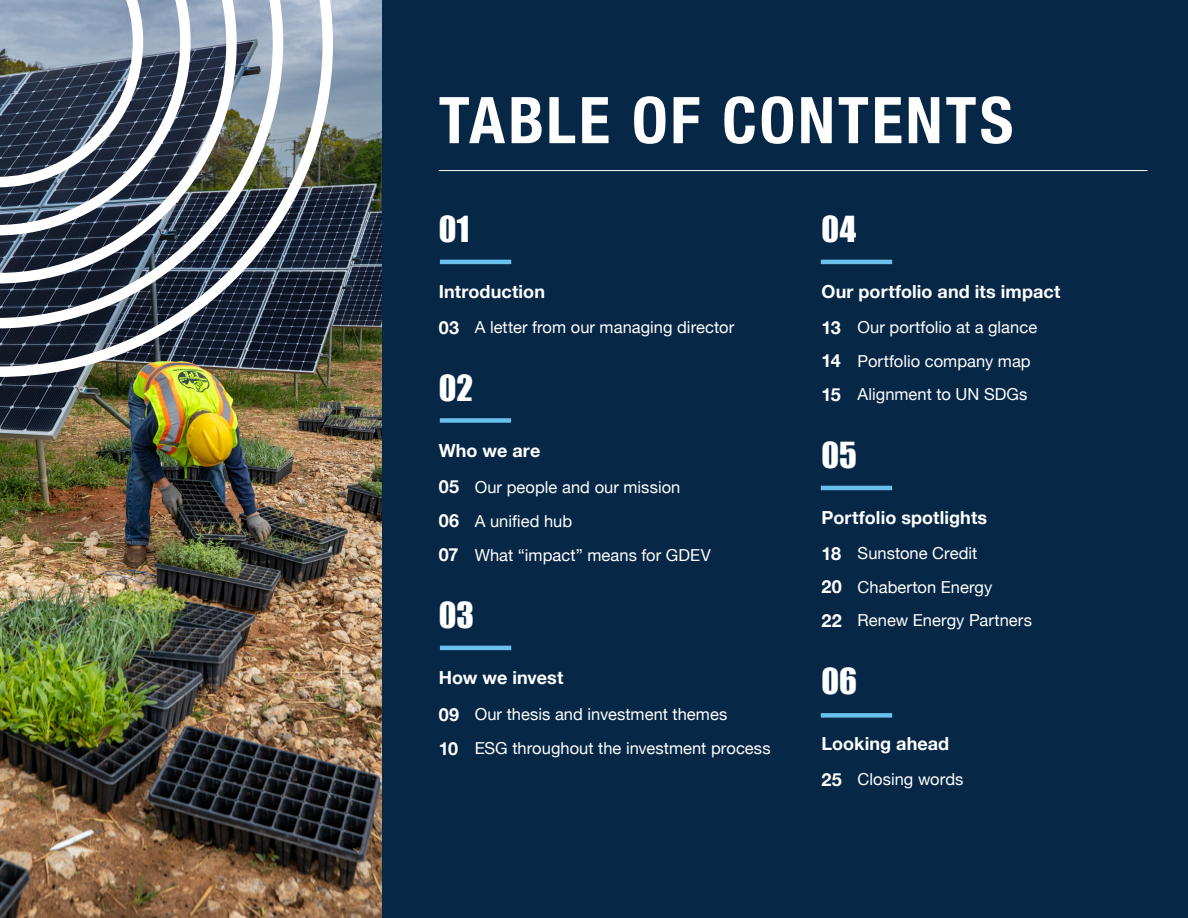
<style>
.page{position:relative;width:1188px;height:918px;background:#fff}
.page>*{position:absolute;margin:0;border:0;box-sizing:border-box;transform-origin:0 0}
.t1{font:700 condensed 64.5px "Helvetica Neue";letter-spacing:.045em;color:#fff}
.Section_number{font:33px "Impact";color:#fff}
.chapter_name{font:700 18px "Helvetica Neue";letter-spacing:.005em;color:#fff}
.Page_Number{font:700 18px "Helvetica Neue";letter-spacing:.015em;color:#fff}
.List{font:16.5px "Helvetica Neue";color:#fff}
</style>
<div class="page">
<div style="left:381px;top:0;width:807px;height:918px;background:#072746"></div>
<hr style="left:439px;top:170px;width:709px;height:1px;background:#fff">
<img style="left:0;top:0;width:381px;height:918px">
<img style="left:0;top:0;width:338px;height:382px">
<hr style="left:440px;top:260px;width:71px;height:4px;background:#6ac0ec">
<div style="left:440px;top:418px;width:71px;height:5px;background:#6ac0ec"></div>
<hr style="left:440px;top:646px;width:71px;height:4px;background:#6ac0ec">
<hr style="left:821px;top:260px;width:71px;height:4px;background:#6ac0ec">
<hr style="left:821px;top:486px;width:71px;height:4px;background:#6ac0ec">
<div style="left:821px;top:713px;width:71px;height:5px;background:#6ac0ec"></div>
<p class="t1" style="left:439px;top:67px;width:576px">TABLE OF CONTENTS</p>
<p class="Section_number" style="left:439px;top:204px;width:32px">01</p>
<p class="chapter_name" style="left:439px;top:278px;width:108px">Introduction</p>
<p class="Page_Number" style="left:439px;top:313px;width:22px">03</p>
<p class="List" style="left:475px;top:315px;width:261px">A letter from our managing director</p>
<p class="Section_number" style="left:439px;top:362px;width:36px">02</p>
<p class="chapter_name" style="left:439px;top:436px;width:103px">Who we are</p>
<p class="Page_Number" style="left:439px;top:473px;width:22px">05</p>
<p class="Page_Number" style="left:439px;top:507px;width:22px">06</p>
<p class="Page_Number" style="left:439px;top:540px;width:21px">07</p>
<p class="List" style="left:475px;top:475px;width:207px">Our people and our mission</p>
<p class="List" style="left:475px;top:509px;width:99px">A unified hub</p>
<p class="List" style="left:475px;top:543px;width:237px">What “impact” means for GDEV</p>
<p class="Section_number" style="left:439px;top:590px;width:37px">03</p>
<p class="chapter_name" style="left:439px;top:664px;width:126px">How we invest</p>
<p class="Page_Number" style="left:439px;top:700px;width:22px">09</p>
<p class="Page_Number" style="left:439px;top:734px;width:21px">10</p>
<p class="List" style="left:475px;top:702px;width:254px">Our thesis and investment themes</p>
<p class="List" style="left:475px;top:736px;width:297px">ESG throughout the investment process</p>
<p class="Section_number" style="left:822px;top:204px;width:36px">04</p>
<p class="chapter_name" style="left:822px;top:278px;width:240px">Our portfolio and its impact</p>
<p class="Page_Number" style="left:822px;top:313px;width:21px">13</p>
<p class="Page_Number" style="left:822px;top:347px;width:21px">14</p>
<p class="Page_Number" style="left:822px;top:381px;width:21px">15</p>
<p class="List" style="left:858px;top:315px;width:181px">Our portfolio at a glance</p>
<p class="List" style="left:858px;top:349px;width:175px">Portfolio company map</p>
<p class="List" style="left:858px;top:382px;width:171px">Alignment to UN SDGs</p>
<p class="Section_number" style="left:822px;top:430px;width:37px">05</p>
<p class="chapter_name" style="left:822px;top:504px;width:167px">Portfolio spotlights</p>
<p class="Page_Number" style="left:822px;top:539px;width:21px">18</p>
<p class="Page_Number" style="left:822px;top:573px;width:22px">20</p>
<p class="Page_Number" style="left:822px;top:607px;width:22px">22</p>
<p class="List" style="left:858px;top:541px;width:121px">Sunstone Credit</p>
<p class="List" style="left:858px;top:575px;width:136px">Chaberton Energy</p>
<p class="List" style="left:858px;top:609px;width:176px">Renew Energy Partners</p>
<p class="Section_number" style="left:822px;top:656px;width:37px">06</p>
<p class="chapter_name" style="left:822px;top:730px;width:129px">Looking ahead</p>
<p class="Page_Number" style="left:822px;top:765px;width:22px">25</p>
<p class="List" style="left:858px;top:767px;width:107px">Closing words</p>
</div>
